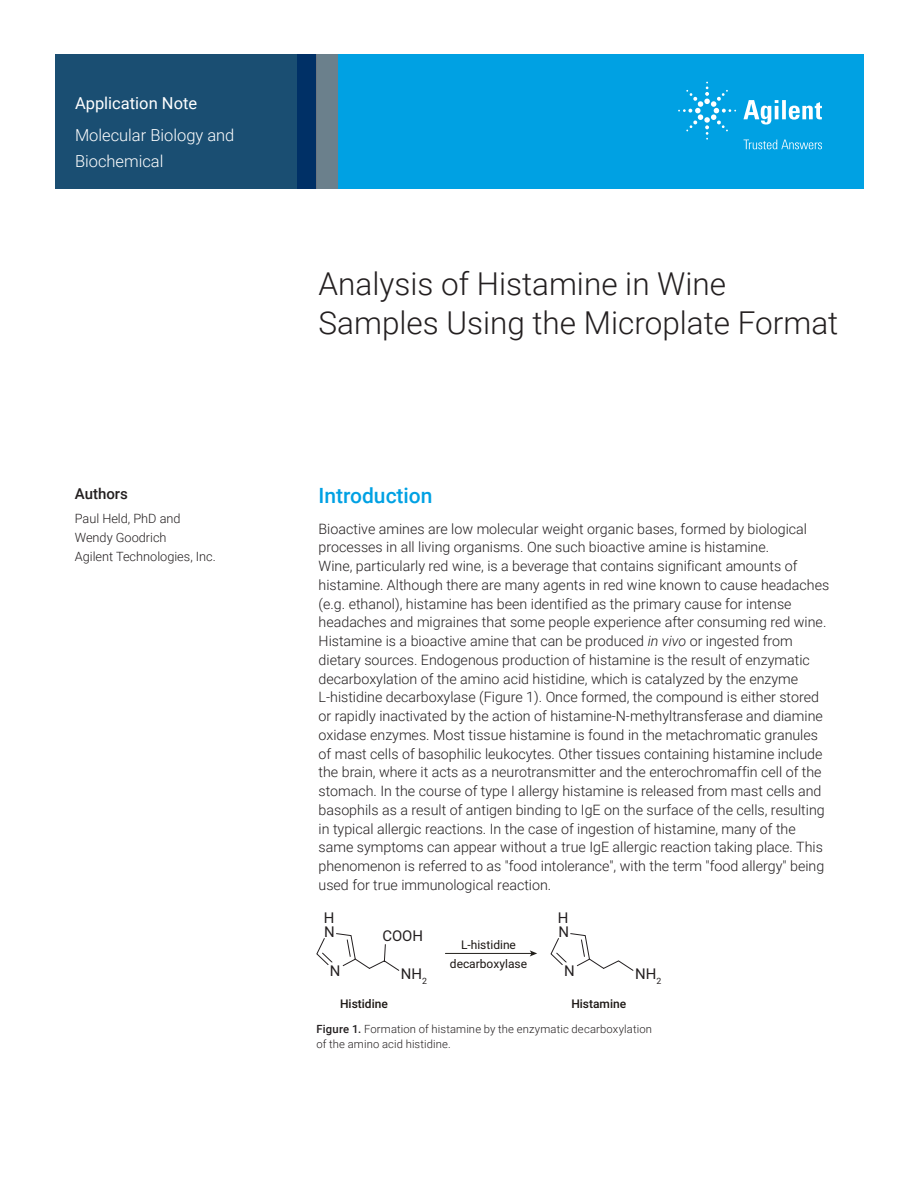
<style>
.page{position:relative;width:918px;height:1188px;background:#fff}
.page>*{position:absolute;margin:0;border:0;box-sizing:border-box;transform-origin:0 0}
.t1{font:300 31.5px/39px "Roboto";color:#231f20}
.Header_1{font:500 21px "Roboto";color:#00a1e3}
.Area_Identifier{font:300 16.5px/25.5px "Roboto";color:#fff}
.Doctype{font:16.5px "Roboto";color:#fff}
.DATA_author_title{font:500 15px "Roboto";color:#231f20}
.t2{font:14.85px/13.4px "Roboto";color:#231f20}
.Text{font:300 14.25px/18.8px "Roboto";color:#231f20}
.DATA_author_name___i{font:300 12.75px/18.8px "Roboto";color:#231f20}
.t3{font:12px/18.8px "Roboto";color:#1c1714;text-align:center}
.t4{font:500 12px "Roboto";color:#1c1714}
.t5{font:300 11.25px/15px "Roboto";letter-spacing:.01em;color:#231f20}
.s1{font-style:italic}
.s2{font-weight:500}
</style>
<div class="page">
<div style="left:297px;top:54px;width:567px;height:135px;background:#00a1e3"></div>
<svg style="left:55px;top:54px;width:261px;height:135px;background:#184b71"></svg>
<div style="left:316px;top:54px;width:22px;height:135px;background:#6b808c"></div>
<hr style="left:445px;top:953px;width:87px;height:1px;background:#22201b">
<svg style="left:530px;top:950px;width:7px;height:6px"></svg>
<svg style="left:316px;top:933px;width:84px;height:38px"></svg>
<svg style="left:550px;top:933px;width:84px;height:38px"></svg>
<svg style="left:743px;top:100px;width:79px;height:25px"></svg>
<svg style="left:678px;top:82px;width:58px;height:58px"></svg>
<svg style="left:744px;top:140px;width:78px;height:9px"></svg>
<p class="Doctype" style="left:75px;top:91px;width:124px">Application Note</p>
<p class="Area_Identifier" style="left:75px;top:122px;width:161px">Molecular Biology and<br>Biochemical</p>
<p class="DATA_author_title" style="left:75px;top:483px;width:55px">Authors</p>
<p class="DATA_author_name___i" style="left:75px;top:509px;width:143px">Paul Held, PhD and<br>Wendy Goodrich<br>Agilent Technologies, Inc.</p>
<p class="t1" style="left:319px;top:263px;width:521px">Analysis of Histamine in Wine<br>Samples Using the Microplate Format</p>
<p class="Header_1" style="left:319px;top:481px;width:116px">Introduction</p>
<p class="Text" style="left:319px;top:519px;width:512px">Bioactive amines are low molecular weight organic bases, formed by biological processes in all living organisms. One such bioactive amine is histamine.<br>Wine, particularly red wine, is a beverage that contains significant amounts of histamine. Although there are many agents in red wine known to cause headaches (e.g. ethanol), histamine has been identified as the primary cause for intense headaches and migraines that some people experience after consuming red wine.<br>Histamine is a bioactive amine that can be produced <span class="s1">in vivo</span> or ingested from dietary sources. Endogenous production of histamine is the result of enzymatic decarboxylation of the amino acid histidine, which is catalyzed by the enzyme L-histidine decarboxylase (Figure 1). Once formed, the compound is either stored or rapidly inactivated by the action of histamine-N-methyltransferase and diamine oxidase enzymes. Most tissue histamine is found in the metachromatic granules of mast cells of basophilic leukocytes. Other tissues containing histamine include the brain, where it acts as a neurotransmitter and the enterochromaffin cell of the stomach. In the course of type I allergy histamine is released from mast cells and basophils as a result of antigen binding to IgE on the surface of the cells, resulting in typical allergic reactions. In the case of ingestion of histamine, many of the same symptoms can appear without a true IgE allergic reaction taking place. This phenomenon is referred to as "food intolerance", with the term "food allergy" being used for true immunological reaction.</p>
<p class="t2" style="left:324px;top:911px;width:13px">H<br>N</p>
<p class="t2" style="left:330px;top:963px;width:12px">N</p>
<p class="t2" style="left:401px;top:967px;width:28px">NH<sub>2</sub></p>
<p class="t2" style="left:382px;top:928px;width:42px">COOH</p>
<p class="t3" style="left:450px;top:935px;width:79px">L-histidine decarboxylase</p>
<p class="t2" style="left:558px;top:911px;width:13px">H<br>N</p>
<p class="t2" style="left:564px;top:963px;width:12px">N</p>
<p class="t2" style="left:635px;top:967px;width:28px">NH<sub>2</sub></p>
<p class="t4" style="left:340px;top:995px;width:49px">Histidine</p>
<p class="t4" style="left:571px;top:995px;width:56px">Histamine</p>
<p class="t5" style="left:316px;top:1022px;width:337px"><span class="s2">Figure 1.</span> Formation of histamine by the enzymatic decarboxylation of the amino acid histidine.</p>
</div>
